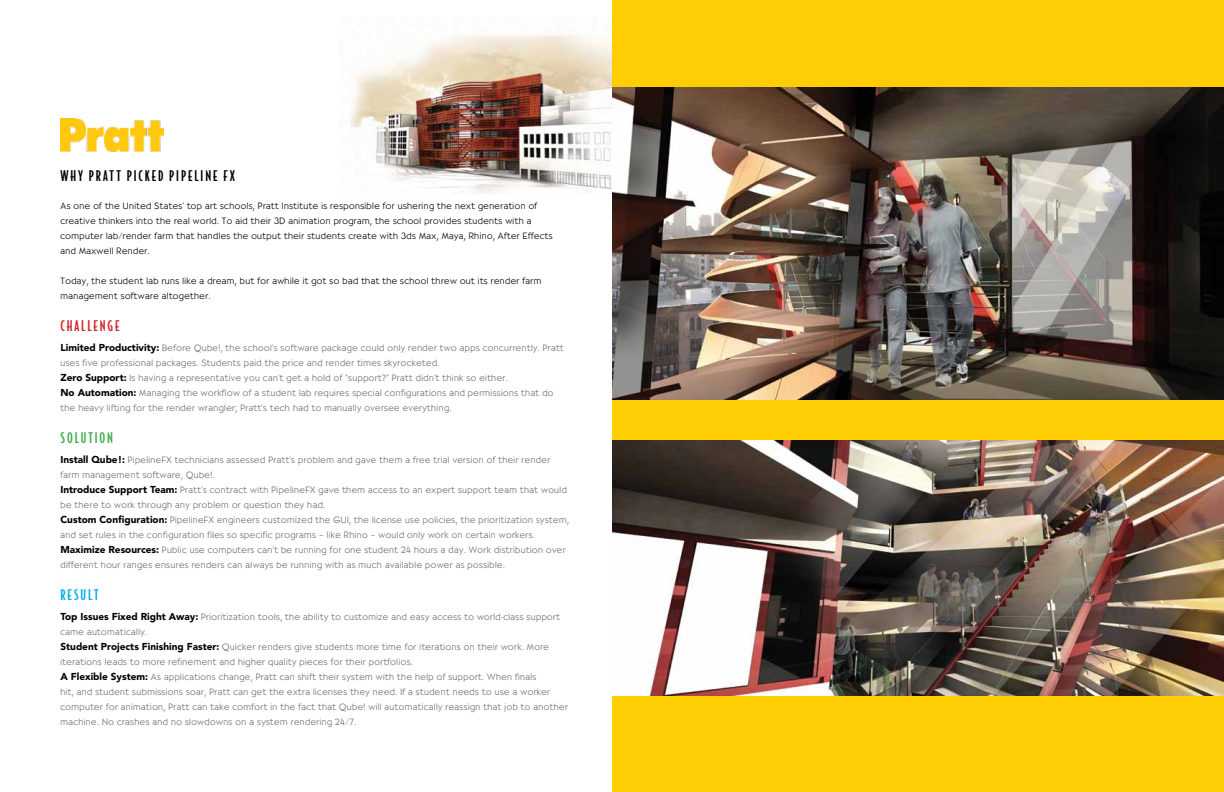
<style>
.page{position:relative;width:1224px;height:792px;background:#fff}
.page>*{position:absolute;margin:0;border:0;box-sizing:border-box;transform-origin:0 0}
.t1{font:500 14px "Bodega Sans";letter-spacing:.14em;color:#000}
.t2{font:500 14px "Bodega Sans";letter-spacing:.14em;color:#d2232a}
.t3{font:500 14px "Bodega Sans";letter-spacing:.14em;color:#41ad49}
.t4{font:500 14px "Bodega Sans";letter-spacing:.14em;color:#00aeef}
.t5{font:9px/15px "Cg Bernhardt Lt";letter-spacing:.05em;color:#6d6e71}
.t6{font:9px/15px "Cg Bernhardt Lt";letter-spacing:.05em;color:#000}
.s1{font-family:"Avenir LT Std";font-weight:900;font-size:10px;color:#000}
</style>
<div class="page">
<div style="left:612px;top:0;width:612px;height:792px;background:#ffcd03"></div>
<img style="left:60px;top:119px;width:104px;height:33px">
<img style="left:612px;top:88px;width:612px;height:311px">
<img style="left:612px;top:440px;width:612px;height:255px">
<img style="left:350px;top:34px;width:262px;height:160px">
<h1 class="t1" style="left:60px;top:167px;width:43px">WHY PRATT</h1>
<h1 class="t1" style="left:127px;top:167px;width:57px">PICKED PIPELINE</h1>
<h1 class="t1" style="left:223px;top:167px;width:13px">FX</h1>
<p class="t6" style="left:60px;top:198px;width:494px">As one of the United States’ top art schools, Pratt Institute is responsible for ushering the next generation of creative thinkers into the real world. To aid their 3D animation program, the school provides students with a computer lab/render farm that handles the output their students create with 3ds Max, Maya, Rhino, After Effects and Maxwell Render.</p>
<p class="t6" style="left:60px;top:273px;width:482px">Today, the student lab runs like a dream, but for awhile it got so bad that the school threw out its render farm management software altogether.</p>
<h1 class="t2" style="left:60px;top:317px;width:61px">CHALLENGE</h1>
<p class="t5" style="left:60px;top:340px;width:505px"><span class="s1">Limited Productivity:</span> Before Qube!, the school’s software package could only render two apps concurrently. Pratt uses five professional packages. Students paid the price and render times skyrocketed.<br><span class="s1">Zero Support:</span> Is having a representative you can’t get a hold of “support?” Pratt didn’t think so either.<br><span class="s1">No Automation:</span> Managing the workflow of a student lab requires special configurations and permissions that do the heavy lifting for the render wrangler; Pratt’s tech had to manually oversee everything.</p>
<h1 class="t3" style="left:60px;top:429px;width:54px">SOLUTION</h1>
<p class="t5" style="left:60px;top:452px;width:510px"><span class="s1">Install Qube!:</span> PipelineFX technicians assessed Pratt’s problem and gave them a free trial version of their render farm management software, Qube!.<br><span class="s1">Introduce Support Team:</span> Pratt’s contract with PipelineFX gave them access to an expert support team that would be there to work through any problem or question they had.<br><span class="s1">Custom Configuration:</span> PipelineFX engineers customized the GUI, the license use policies, the prioritization system, and set rules in the configuration files so specific programs – like Rhino – would only work on certain workers.<br><span class="s1">Maximize Resources:</span> Public use computers can’t be running for one student 24 hours a day. Work distribution over different hour ranges ensures renders can always be running with as much available power as possible.</p>
<h1 class="t4" style="left:60px;top:586px;width:40px">RESULT</h1>
<p class="t5" style="left:60px;top:610px;width:509px"><span class="s1">Top Issues Fixed Right Away:</span> Prioritization tools, the ability to customize and easy access to world-class support came automatically.<br><span class="s1">Student Projects Finishing Faster:</span> Quicker renders give students more time for iterations on their work. More iterations leads to more refinement and higher quality pieces for their portfolios.<br><span class="s1">A Flexible System:</span> As applications change, Pratt can shift their system with the help of support. When finals<br>hit, and student submissions soar, Pratt can get the extra licenses they need. If a student needs to use a worker computer for animation, Pratt can take comfort in the fact that Qube! will automatically reassign that job to another machine. No crashes and no slowdowns on a system rendering 24/7.</p>
</div>
